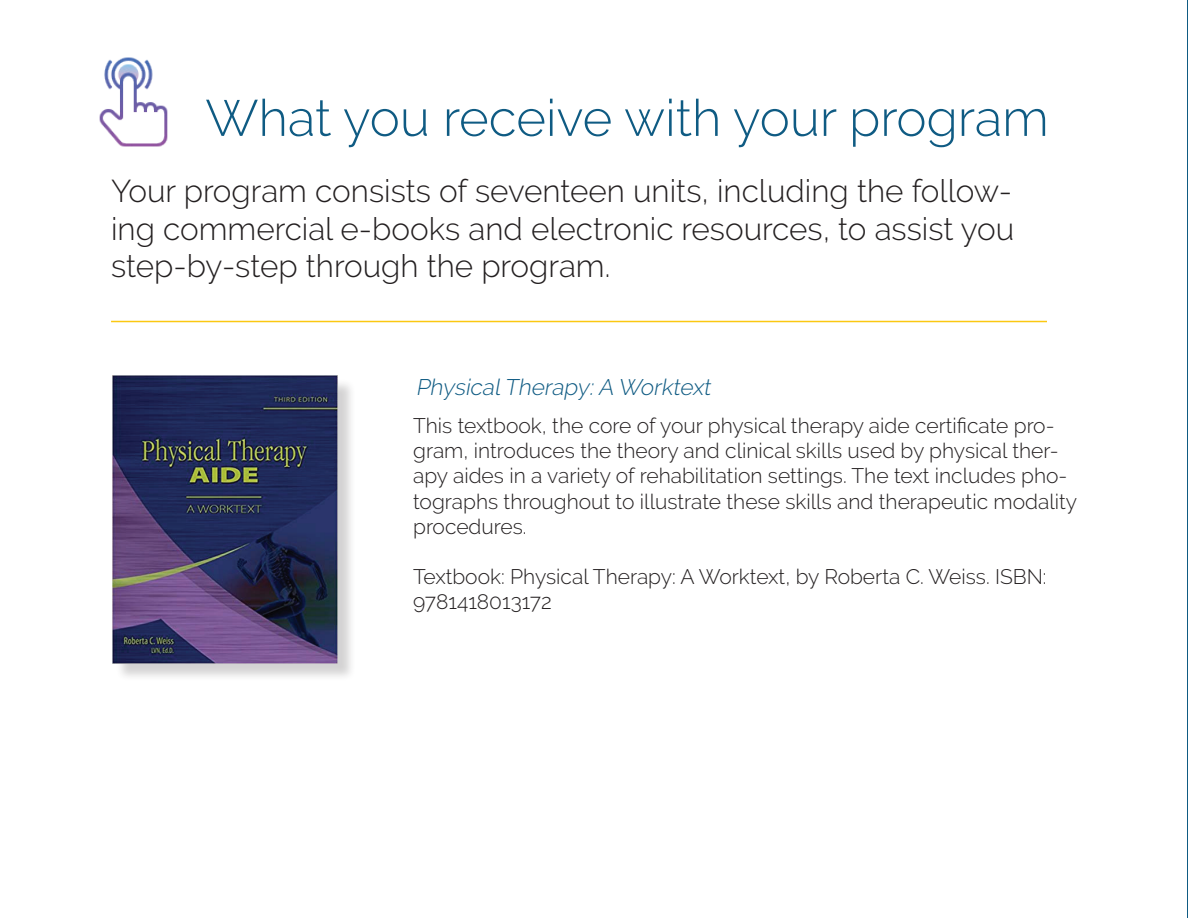
<style>
.page{position:relative;width:1188px;height:918px;background:#fff}
.page>*{position:absolute;margin:0;border:0;box-sizing:border-box;transform-origin:0 0}
.t1{font:300 51px "Raleway";color:#0f5b83}
.t2{font:300 31.5px/37.5px "Raleway";color:#231f20;text-align:justify}
.t3{font:italic 300 22.5px "Raleway";color:#0f5b83}
.t4{font:300 21px/25.2px "Raleway";color:#231f20}
</style>
<div class="page">
<img style="left:99px;top:57px;width:69px;height:90px">
<hr style="left:111px;top:321px;width:936px;height:1px;background:#fbc812">
<div style="left:115px;top:378px;width:241px;height:304px;background:#231f20;opacity:.2"></div>
<img style="left:112px;top:376px;width:226px;height:287px">
<hr style="left:1187px;top:0;width:1px;height:918px;background:#0f5b83">
<h1 class="t1" style="left:205px;top:88px;width:845px">What you receive with your program</h1>
<h2 class="t2" style="left:111px;top:172px;width:905px">Your program consists of seventeen units, including the follow&shy;ing commercial e-books and electronic resources, to assist you step-by-step through the program.</h2>
<p class="t3" style="left:416px;top:374px;width:301px">PhysicalTherapy:A Worktext</p>
<p class="t4" style="left:413px;top:413px;width:666px">This textbook, the core of your physical therapy aide certificate pro&shy;gram, introduces the theory and clinical skills used by physical ther&shy;apy aides in a variety of rehabilitation settings. The text includes pho&shy;tographs throughout to illustrate these skills and therapeutic modality procedures.</p>
<p class="t4" style="left:413px;top:564px;width:635px">Textbook: Physical Therapy: A Worktext, by Roberta C. Weiss. ISBN:<br>9781418013172</p>
</div>
